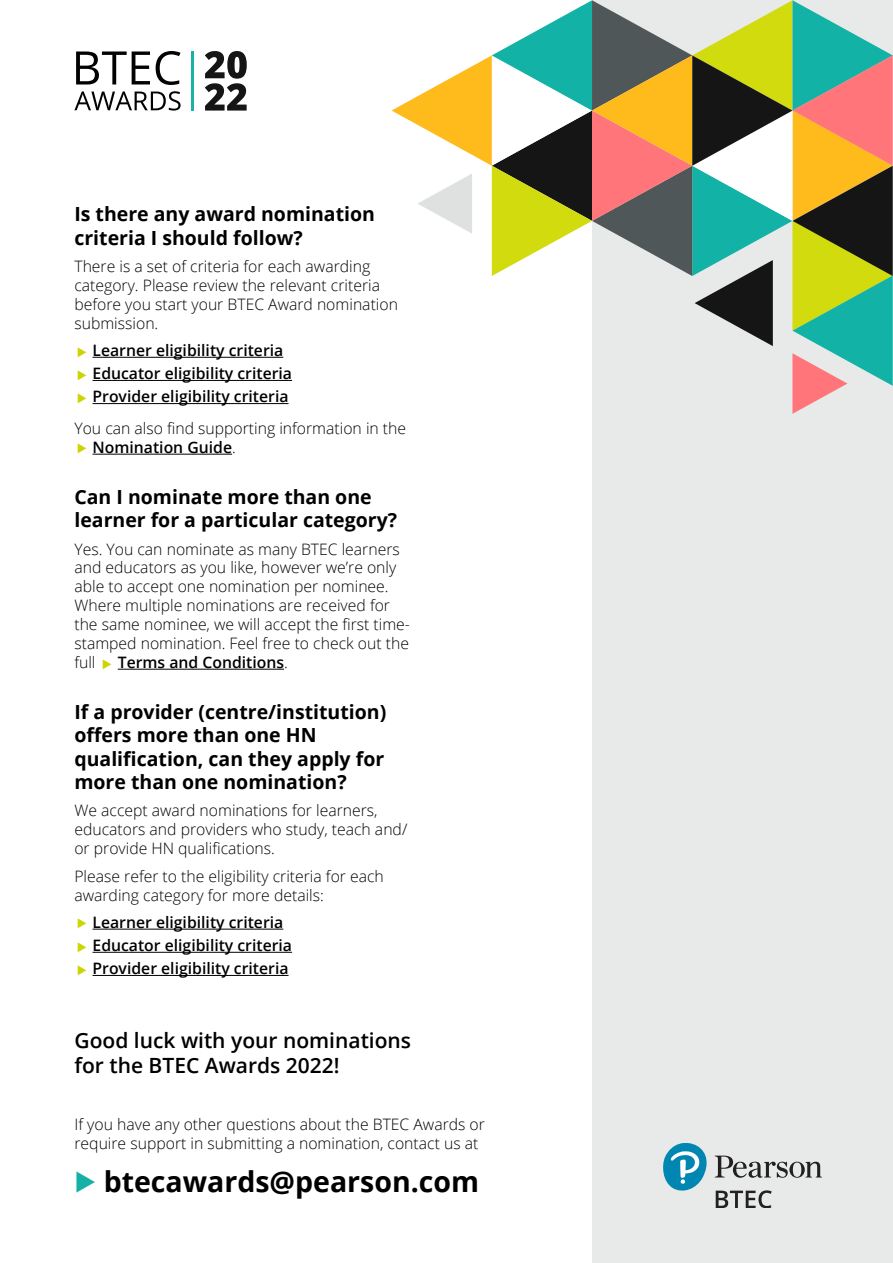
<style>
.page{position:relative;width:893px;height:1263px;background:#fff}
.page>*{position:absolute;margin:0;border:0;box-sizing:border-box;transform-origin:0 0}
.t1{font:700 28.5px "Open Sans";color:#000}
.t2{font:600 21px/25.2px "Open Sans";color:#000}
.t3{font:700 19.5px/23.4px "Open Sans";color:#000}
.t4{font:300 15.75px/18.9px "Open Sans";color:#000}
.t5{font:600 15.75px/23.1px "Open Sans";color:#000}
.s1{font-weight:600}
.s2{font-weight:300}
.s3{color:#16b1a6}
</style>
<div class="page">
<div style="left:592px;top:0;width:301px;height:1263px;background:#e8e9e9"></div>
<svg style="left:76px;top:51px;width:74px;height:33px"></svg>
<svg style="left:156px;top:51px;width:25px;height:34px"></svg>
<svg style="left:74px;top:91px;width:107px;height:20px"></svg>
<svg style="left:205px;top:51px;width:42px;height:60px"></svg>
<hr style="left:192px;top:51px;width:2px;height:60px;background:#18b2a7">
<svg style="left:663px;top:1144px;width:159px;height:63px"></svg>
<hr style="left:93px;top:357px;width:190px;height:1px;background:#000">
<hr style="left:93px;top:380px;width:199px;height:1px;background:#000">
<hr style="left:93px;top:403px;width:196px;height:1px;background:#000">
<hr style="left:93px;top:454px;width:139px;height:1px;background:#000">
<hr style="left:118px;top:669px;width:166px;height:1px;background:#000">
<hr style="left:93px;top:929px;width:190px;height:1px;background:#000">
<hr style="left:93px;top:952px;width:199px;height:1px;background:#000">
<hr style="left:93px;top:975px;width:196px;height:1px;background:#000">
<svg style="left:392px;top:0;width:501px;height:414px"></svg>
<p class="t3" style="left:74px;top:202px;width:302px">Is there any award nomination criteria I should follow?</p>
<p class="t4" style="left:74px;top:256px;width:325px">There is a set of criteria for each awarding category. Please review the relevant criteria before you start your BTEC Award nomination submission.</p>
<p class="t5" style="left:93px;top:338px;width:201px">Learner eligibility criteria<br>Educator eligibility criteria<br>Provider eligibility criteria</p>
<p class="t4" style="left:93px;top:418px;width:315px;text-indent:-18px">You can also find supporting information in the<br><span class="s1">Nomination Guide</span>.</p>
<p class="t3" style="left:74px;top:484px;width:324px">Can I nominate more than one learner for a particular category?</p>
<p class="t4" style="left:74px;top:539px;width:337px">Yes. You can nominate as many BTEC learners and educators as you like, however we’re only able to accept one nomination per nominee.<br>Where multiple nominations are received for the same nominee, we will accept the first time&shy;stamped nomination. Feel free to check out the full</p>
<p class="t5" style="left:118px;top:650px;width:172px">Terms and Conditions<span class="s2">.</span></p>
<p class="t3" style="left:74px;top:699px;width:313px">If a provider (centre/institution) offers more than one HN qualification, can they apply for more than one nomination?</p>
<p class="t4" style="left:74px;top:801px;width:334px">We accept award nominations for learners, educators and providers who study, teach and/ or provide HN qualifications.</p>
<p class="t4" style="left:74px;top:866px;width:311px">Please refer to the eligibility criteria for each awarding category for more details:</p>
<p class="t5" style="left:93px;top:910px;width:201px">Learner eligibility criteria<br>Educator eligibility criteria<br>Provider eligibility criteria</p>
<h2 class="t2" style="left:75px;top:1027px;width:338px">Good luck with your nominations for the BTEC Awards 2022!</h2>
<p class="t4" style="left:75px;top:1115px;width:412px">If you have any other questions about the BTEC Awards or require support in submitting a nomination, contact us at</p>
<h1 class="t1" style="left:74px;top:1161px;width:406px"><span class="s3">◆</span> btecawards@pearson.com</h1>
</div>
